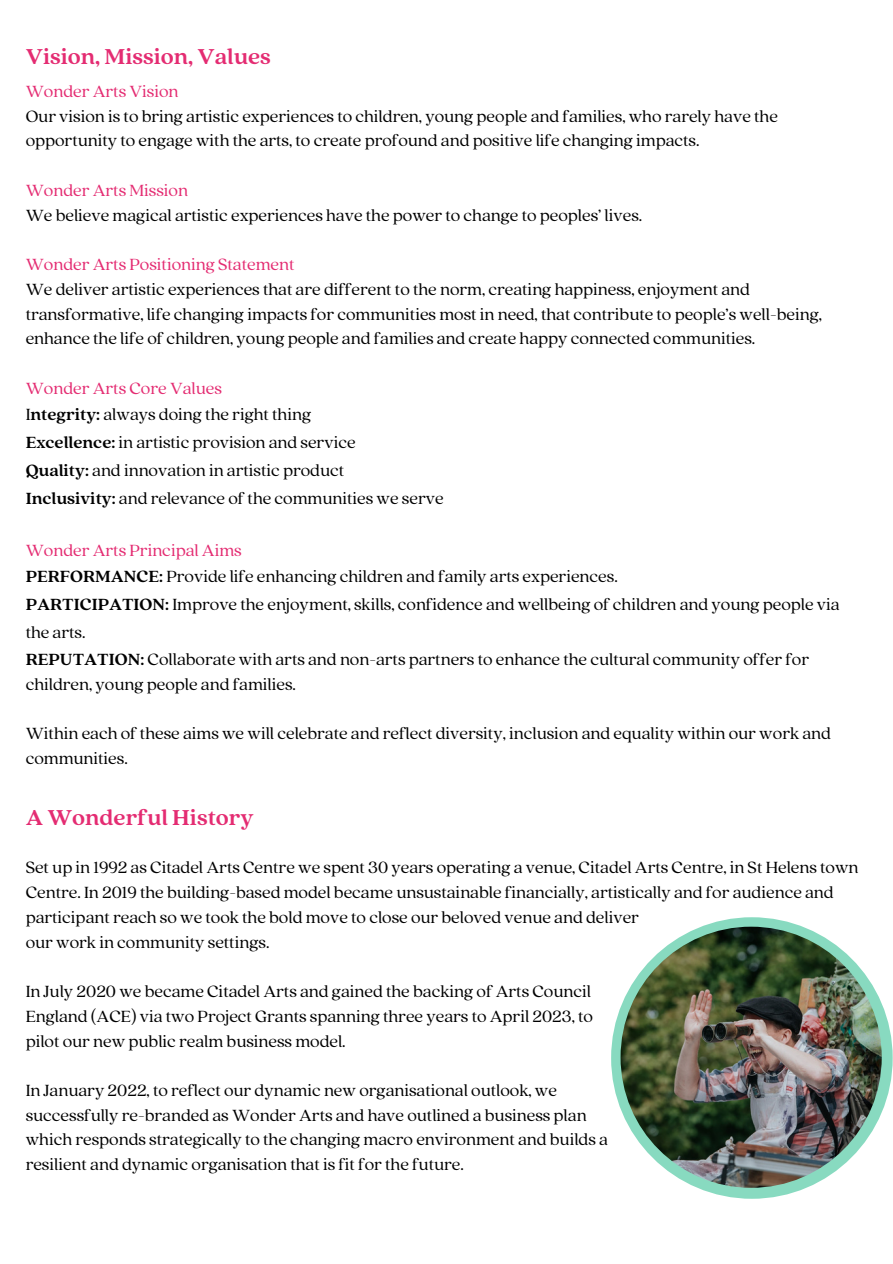
<style>
.page{position:relative;width:893px;height:1264px;background:#fff}
.page>*{position:absolute;margin:0;border:0;box-sizing:border-box;transform-origin:0 0}
.t1{font:700 24px "Quincy CF";color:#e42c72}
.t2{font:18px/24.8px "Quincy CF";color:#000}
.t3{font:18px "Quincy CF";color:#e42c72}
.s1{font-weight:700}
</style>
<div class="page">
<div style="left:611px;top:917px;width:281px;height:281px;background:#88dac0;border-radius:50%"></div>
<img style="left:620px;top:926px;width:261px;height:261px;border-radius:50%">
<p class="t1" style="left:26px;top:40px;width:247px">Vision, Mission, Values</p>
<p class="t3" style="left:26px;top:79px;width:154px">Wonder Arts Vision</p>
<p class="t2" style="left:26px;top:103px;width:753px">Our vision is to bring artistic experiences to children, young people and families, who rarely have the opportunity to engage with the arts, to create profound and positive life changing impacts.</p>
<p class="t3" style="left:26px;top:178px;width:164px">Wonder Arts Mission</p>
<p class="t2" style="left:26px;top:202px;width:618px">We believe magical artistic experiences have the power to change to peoples’ lives.</p>
<p class="t3" style="left:26px;top:253px;width:270px">Wonder Arts Positioning Statement</p>
<p class="t2" style="left:26px;top:276px;width:797px">We deliver artistic experiences that are different to the norm, creating happiness, enjoyment and transformative, life changing impacts for communities most in need, that contribute to people’s well-being, enhance the life of children, young people and families and create happy connected communities.</p>
<p class="t3" style="left:26px;top:376px;width:198px">Wonder Arts Core Values</p>
<p class="t2" style="left:26px;top:400px;width:287px">I<span class="s1">ntegrity:</span> always doing the right thing</p>
<p class="t2" style="left:26px;top:429px;width:331px"><span class="s1">Excellence:</span> in artistic provision and service</p>
<p class="t2" style="left:26px;top:457px;width:320px"><span class="s1">Quality:</span> and innovation in artistic product</p>
<p class="t2" style="left:26px;top:485px;width:419px"><span class="s1">Inclusivity:</span> and relevance of the communities we serve</p>
<p class="t3" style="left:26px;top:538px;width:218px">Wonder Arts Principal Aims</p>
<p class="t2" style="left:26px;top:562px;width:593px"><span class="s1">PERFORMANCE:</span> Provide life enhancing children and family arts experiences.</p>
<p class="t2" style="left:26px;top:589px;width:815px;line-height:28px"><span class="s1">PARTICIPATION:</span> Improve the enjoyment, skills, confidence and wellbeing of children and young people via the arts.</p>
<p class="t2" style="left:26px;top:646px;width:785px"><span class="s1">REPUTATION:</span> Collaborate with arts and non-arts partners to enhance the cultural community offer for children, young people and families.</p>
<p class="t2" style="left:26px;top:720px;width:806px">Within each of these aims we will celebrate and reflect diversity, inclusion and equality within our work and communities.</p>
<p class="t1" style="left:26px;top:802px;width:229px">A Wonderful History</p>
<p class="t2" style="left:26px;top:854px;width:834px">Set up in 1992 as Citadel Arts Centre we spent 30 years operating a venue, Citadel Arts Centre, in St Helens town<br>Centre. In 2019 the building-based model became unsustainable financially, artistically and for audience and participant reach so we took the bold move to close our beloved venue and deliver</p>
<p class="t2" style="left:26px;top:928px;width:245px">our work in community settings.</p>
<p class="t2" style="left:26px;top:978px;width:567px">In July 2020 we became Citadel Arts and gained the backing of Arts Council</p>
<p class="t2" style="left:26px;top:1002px;width:568px">England (ACE) via two Project Grants spanning three years to April 2023, to</p>
<p class="t2" style="left:26px;top:1027px;width:321px">pilot our new public realm business model.</p>
<p class="t2" style="left:26px;top:1076px;width:533px">In January 2022, to reflect our dynamic new organisational outlook, we</p>
<p class="t2" style="left:26px;top:1101px;width:562px">successfully re-branded as Wonder Arts and have outlined a business plan</p>
<p class="t2" style="left:26px;top:1126px;width:583px">which responds strategically to the changing macro environment and builds a</p>
<p class="t2" style="left:26px;top:1151px;width:439px">resilient and dynamic organisation that is fit for the future.</p>
</div>
